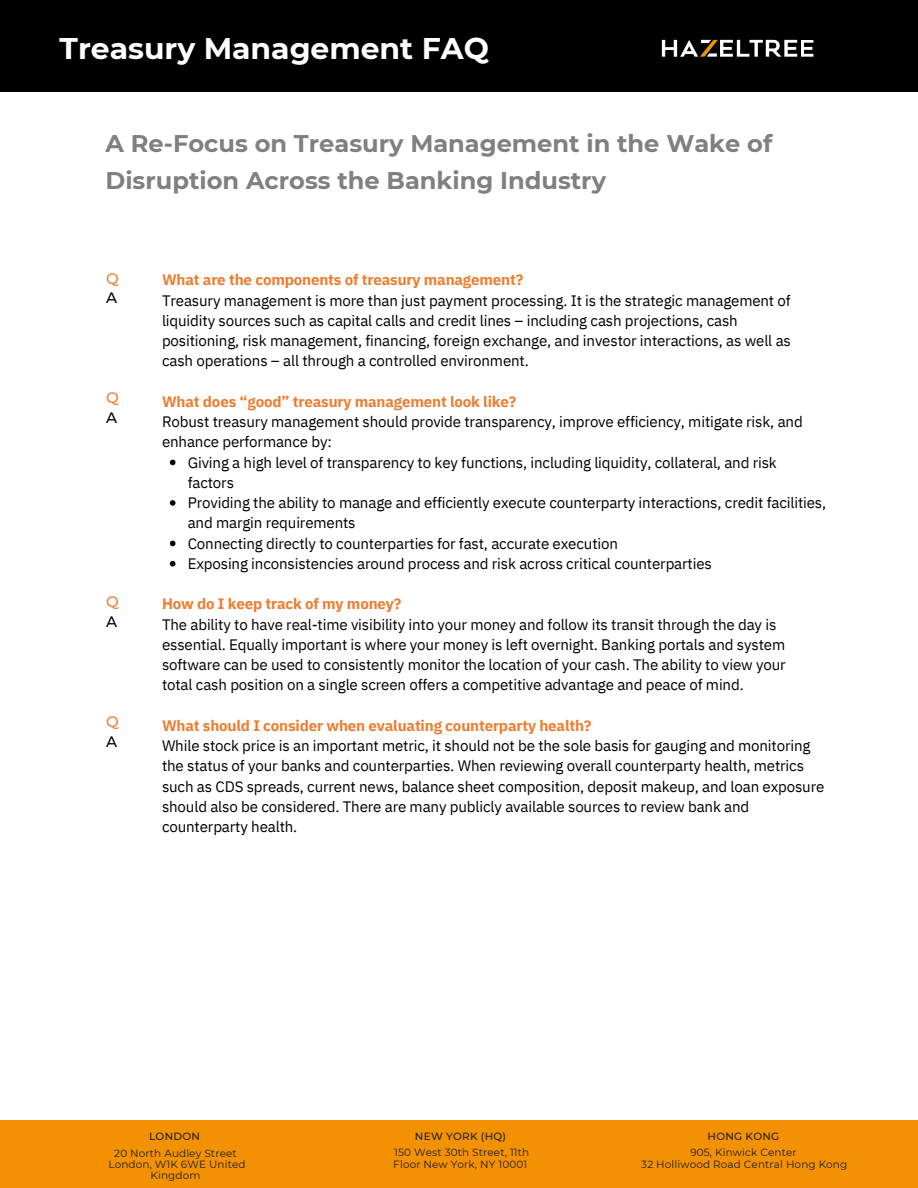
<style>
.page{position:relative;width:918px;height:1188px;background:#fff}
.page>*{position:absolute;margin:0;border:0;box-sizing:border-box;transform-origin:0 0}
.t1{font:700 29.85px "Montserrat";color:#fff}
.t2{font:700 24.15px/37.2px "Montserrat";color:#808080}
.t3{font:15.15px/20.2px "IBM Plex Sans";letter-spacing:-.01em;color:#000}
.t4{font:700 15.15px "IBM Plex Sans";letter-spacing:-.01em;color:#ed7d31}
.t5{font:500 15.15px/20.2px "Montserrat";color:#ed7d31}
.t6{font:10.5px/11.2px "Montserrat";letter-spacing:.015em;color:#231f20;text-align:center}
.t7{font:500 10.5px "Montserrat";letter-spacing:.025em;color:#231f20}
.s1{color:#000}
</style>
<div class="page">
<div style="left:0;top:0;width:918px;height:92px;background:#000"></div>
<div style="left:0;top:1120px;width:918px;height:68px;background:#f29103"></div>
<svg style="left:170px;top:460px;width:6px;height:5px"></svg>
<svg style="left:170px;top:500px;width:6px;height:6px"></svg>
<svg style="left:170px;top:541px;width:6px;height:5px"></svg>
<svg style="left:170px;top:561px;width:6px;height:6px"></svg>
<svg style="left:662px;top:40px;width:151px;height:17px"></svg>
<p class="t1" style="left:60px;top:30px;width:431px">Treasury Management FAQ</p>
<p class="t2" style="left:105px;top:125px;width:668px">A Re-Focus on Treasury Management in the Wake of<br>Disruption Across the Banking Industry</p>
<p class="t5" style="left:106px;top:268px;width:14px;line-height:19.2px">Q<br><span class="s1">A</span></p>
<p class="t5" style="left:106px;top:387px;width:14px">Q<br><span class="s1">A</span></p>
<p class="t5" style="left:106px;top:591px;width:14px">Q<br><span class="s1">A</span></p>
<p class="t5" style="left:106px;top:712px;width:14px">Q<br><span class="s1">A</span></p>
<p class="t4" style="left:162px;top:270px;width:363px">What are the components of treasury management?</p>
<p class="t3" style="left:162px;top:290px;width:630px">Treasury management is more than just payment processing. It is the strategic management of</p>
<p class="t3" style="left:162px;top:310px;width:577px">liquidity sources such as capital calls and credit lines – including cash projections, cash</p>
<p class="t3" style="left:162px;top:330px;width:630px">positioning, risk management, financing, foreign exchange, and investor interactions, as well as</p>
<p class="t3" style="left:162px;top:350px;width:368px">cash operations – all through a controlled environment.</p>
<p class="t4" style="left:162px;top:391px;width:356px">What does “good” treasury management look like?</p>
<p class="t3" style="left:162px;top:411px;width:642px">Robust treasury management should provide transparency, improve efficiency, mitigate risk, and</p>
<p class="t3" style="left:162px;top:431px;width:171px">enhance performance by:</p>
<p class="t3" style="left:188px;top:452px;width:591px">Giving a high level of transparency to key functions, including liquidity, collateral, and risk factors</p>
<p class="t3" style="left:188px;top:492px;width:640px">Providing the ability to manage and efficiently execute counterparty interactions, credit facilities, and margin requirements</p>
<p class="t3" style="left:188px;top:533px;width:432px">Connecting directly to counterparties for fast, accurate execution</p>
<p class="t3" style="left:188px;top:553px;width:526px">Exposing inconsistencies around process and risk across critical counterparties</p>
<p class="t4" style="left:162px;top:594px;width:241px">How do I keep track of my money?</p>
<p class="t3" style="left:162px;top:614px;width:616px">The ability to have real-time visibility into your money and follow its transit through the day is</p>
<p class="t3" style="left:162px;top:634px;width:625px">essential. Equally important is where your money is left overnight. Banking portals and system</p>
<p class="t3" style="left:162px;top:654px;width:625px">software can be used to consistently monitor the location of your cash. The ability to view your</p>
<p class="t3" style="left:162px;top:674px;width:583px">total cash position on a single screen offers a competitive advantage and peace of mind.</p>
<p class="t4" style="left:162px;top:715px;width:431px">What should I consider when evaluating counterparty health?</p>
<p class="t3" style="left:162px;top:735px;width:664px">While stock price is an important metric, it should not be the sole basis for gauging and monitoring the status of your banks and counterparties. When reviewing overall counterparty health, metrics such as CDS spreads, current news, balance sheet composition, deposit makeup, and loan exposure should also be considered. There are many publicly available sources to review bank and counterparty health.</p>
<p class="t7" style="left:149px;top:1130px;width:52px">LONDON</p>
<p class="t7" style="left:415px;top:1130px;width:93px">NEW YORK (HQ)</p>
<p class="t7" style="left:708px;top:1130px;width:73px">HONG KONG</p>
<p class="t6" style="left:114px;top:1147px;width:124px">20 North Audley Street</p>
<p class="t6" style="left:108px;top:1159px;width:139px">London, W1K 6WE United<br>Kingdom</p>
<p class="t6" style="left:393px;top:1147px;width:137px;text-align:left">150 West 30th Street, 11th<br>Floor New York, NY 10001</p>
<p class="t6" style="left:690px;top:1147px;width:108px">905, Kinwick Center</p>
<p class="t6" style="left:641px;top:1158px;width:207px">32 Holliwood Road Central Hong Kong</p>
</div>
